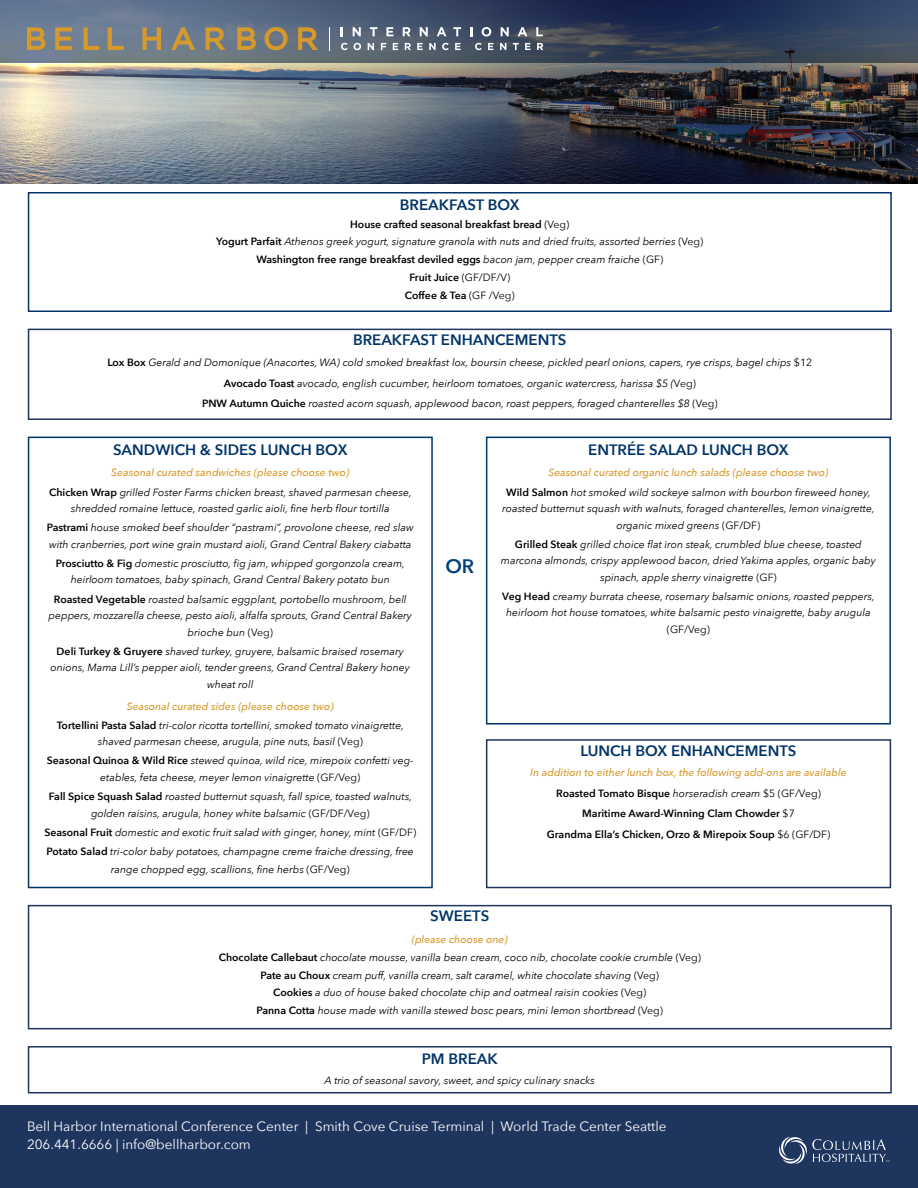
<style>
.page{position:relative;width:918px;height:1188px;background:#fff}
.page>*{position:absolute;margin:0;border:0;box-sizing:border-box;transform-origin:0 0}
.t1{font:600 19.5px "Avenir Next";color:#00417b}
.t2{font:600 15px "Avenir Next";color:#003468}
.t3{font:13.5px/18px "Avenir Next";color:#fff}
.t4{font:italic 10.5px/19.2px "Avenir Next";color:#000;text-align:center}
.t5{font:600 10.5px/17.7px "Avenir Next";color:#000;text-align:center}
.t6{font:10.5px "Avenir Next";color:#000}
.s1{font-weight:400}
.s2{font-weight:400;font-style:italic}
.s3{font-weight:600;font-style:normal}
.s4{font-style:normal}
.s5{font-weight:500;color:#d69a2c}
.s6{font-weight:500;font-style:italic;color:#d69a2c}
</style>
<div class="page">
<div style="left:0;top:1106px;width:918px;height:82px;background:#1e355e"></div>
<svg style="left:779px;top:1137px;width:111px;height:27px"></svg>
<img style="left:0;top:62px;width:918px;height:121px">
<svg style="left:0;top:0;width:918px;height:62px;background:#44526a"></svg>
<svg style="left:27px;top:27px;width:19px;height:23px"></svg>
<svg style="left:55px;top:27px;width:17px;height:23px"></svg>
<svg style="left:84px;top:27px;width:15px;height:23px"></svg>
<svg style="left:108px;top:27px;width:16px;height:23px"></svg>
<svg style="left:142px;top:27px;width:19px;height:23px"></svg>
<svg style="left:171px;top:27px;width:24px;height:23px"></svg>
<svg style="left:206px;top:27px;width:19px;height:23px"></svg>
<svg style="left:237px;top:27px;width:19px;height:23px"></svg>
<svg style="left:265px;top:27px;width:23px;height:23px"></svg>
<svg style="left:298px;top:27px;width:20px;height:23px"></svg>
<svg style="left:341px;top:27px;width:2px;height:9px"></svg>
<svg style="left:353px;top:27px;width:8px;height:9px"></svg>
<svg style="left:370px;top:27px;width:7px;height:9px"></svg>
<svg style="left:386px;top:27px;width:7px;height:9px"></svg>
<svg style="left:403px;top:27px;width:8px;height:9px"></svg>
<svg style="left:420px;top:27px;width:8px;height:9px"></svg>
<svg style="left:437px;top:27px;width:9px;height:9px"></svg>
<svg style="left:453px;top:27px;width:8px;height:9px"></svg>
<svg style="left:470px;top:27px;width:2px;height:9px"></svg>
<svg style="left:482px;top:27px;width:9px;height:9px"></svg>
<svg style="left:501px;top:27px;width:8px;height:9px"></svg>
<svg style="left:518px;top:27px;width:9px;height:9px"></svg>
<svg style="left:536px;top:27px;width:7px;height:9px"></svg>
<svg style="left:341px;top:43px;width:7px;height:7px"></svg>
<svg style="left:354px;top:43px;width:7px;height:7px"></svg>
<svg style="left:368px;top:43px;width:6px;height:7px"></svg>
<svg style="left:381px;top:43px;width:5px;height:7px"></svg>
<svg style="left:393px;top:43px;width:5px;height:7px"></svg>
<svg style="left:405px;top:43px;width:6px;height:7px"></svg>
<svg style="left:417px;top:43px;width:6px;height:7px"></svg>
<svg style="left:429px;top:43px;width:7px;height:7px"></svg>
<svg style="left:442px;top:43px;width:7px;height:7px"></svg>
<svg style="left:455px;top:43px;width:6px;height:7px"></svg>
<svg style="left:475px;top:43px;width:7px;height:7px"></svg>
<svg style="left:488px;top:43px;width:6px;height:7px"></svg>
<svg style="left:500px;top:43px;width:6px;height:7px"></svg>
<svg style="left:513px;top:43px;width:6px;height:7px"></svg>
<svg style="left:525px;top:43px;width:6px;height:7px"></svg>
<svg style="left:537px;top:43px;width:6px;height:7px"></svg>
<svg style="left:329px;top:27px;width:1px;height:23px"></svg>
<div style="left:28px;top:192px;width:864px;height:120px;border:2px solid #003468"></div>
<div style="left:28px;top:905px;width:864px;height:124px;border:2px solid #1e355e"></div>
<div style="left:28px;top:1046px;width:864px;height:48px;border:2px solid #1e355e"></div>
<div style="left:28px;top:329px;width:864px;height:91px;border:2px solid #1e355e"></div>
<div style="left:486px;top:437px;width:405px;height:287px;border:2px solid #003468"></div>
<div style="left:28px;top:437px;width:405px;height:451px;border:2px solid #003468"></div>
<div style="left:486px;top:739px;width:405px;height:149px;border:2px solid #1e355e"></div>
<h2 class="t2" style="left:400px;top:192px;width:121px">BREAKFAST BOX</h2>
<p class="t5" style="left:216px;top:215px;width:489px">House crafted seasonal breakfast bread <span class="s1">(Veg)<br></span>Yogurt Parfait <span class="s2">Athenos greek yogurt, signature granola with nuts and dried fruits, assorted berries</span> <span class="s1">(Veg)<br></span>Washington free range breakfast deviled eggs <span class="s2">bacon jam, pepper cream fraiche</span> <span class="s1">(GF)<br></span>Fruit Juice <span class="s1">(GF/DF/V)<br></span>Coffee &amp; Tea <span class="s1">(GF /Veg)</span></p>
<h2 class="t2" style="left:353px;top:327px;width:215px">BREAKFAST ENHANCEMENTS</h2>
<p class="t4" style="left:107px;top:351px;width:706px;line-height:20.7px"><span class="s3">Lox Box</span> Gerald and Domonique (Anacortes, WA) cold smoked breakfast lox, boursin cheese, pickled pearl onions, capers, rye crisps, bagel chips <span class="s4">$12<br></span><span class="s3">Avocado Toast</span> avocado, english cucumber, heirloom tomatoes, organic watercress, harissa $5 (<span class="s4">Veg)<br></span><span class="s3">PNW Autumn Quiche</span> roasted acorn squash, applewood bacon, roast peppers, foraged chanterelles $8 <span class="s4">(Veg)</span></p>
<h2 class="t2" style="left:588px;top:437px;width:202px">ENTRÉE SALAD LUNCH BOX</h2>
<p class="t4" style="left:506px;top:463px;width:366px"><span class="s5">Seasonal curated organic lunch salads (please choose two)<br></span><span class="s3">Wild Salmon</span> hot smoked wild sockeye salmon with bourbon fireweed honey,</p>
<p class="t4" style="left:502px;top:500px;width:374px;line-height:16.5px">roasted butternut squash with walnuts, foraged chanterelles, lemon vinaigrette, organic mixed greens <span class="s4">(GF/DF)</span></p>
<p class="t4" style="left:501px;top:535px;width:377px;line-height:16.5px"><span class="s3">Grilled Steak</span> grilled choice flat iron steak, crumbled blue cheese, toasted marcona almonds, crispy applewood bacon, dried Yakima apples, organic baby spinach, apple sherry vinaigrette <span class="s4">(GF)</span></p>
<p class="t4" style="left:502px;top:588px;width:374px;line-height:16.5px"><span class="s3">Veg Head</span> creamy burrata cheese, rosemary balsamic onions, roasted peppers, heirloom hot house tomatoes, white balsamic pesto vinaigrette, baby arugula</p>
<p class="t6" style="left:667px;top:620px;width:45px">(GF/Veg)</p>
<h2 class="t2" style="left:113px;top:437px;width:236px">SANDWICH &amp; SIDES LUNCH BOX</h2>
<p class="t4" style="left:49px;top:463px;width:364px"><span class="s5">Seasonal curated sandwiches (please choose two)<br></span><span class="s3">Chicken Wrap</span> grilled Foster Farms chicken breast, shaved parmesan cheese,</p>
<p class="t4" style="left:47px;top:498px;width:368px">shredded romaine lettuce, roasted garlic aioli, fine herb flour tortilla<br><span class="s3">Pastrami</span> house smoked beef shoulder “pastrami”, provolone cheese, red slaw</p>
<p class="t4" style="left:49px;top:534px;width:364px">with cranberries, port wine grain mustard aioli, Grand Central Bakery ciabatta<br><span class="s3">Prosciutto &amp; Fig</span> domestic prosciutto, fig jam, whipped gorgonzola cream,</p>
<p class="t4" style="left:54px;top:570px;width:354px">heirloom tomatoes, baby spinach, Grand Central Bakery potato bun<br><span class="s3">Roasted Vegetable</span> roasted balsamic eggplant, portobello mushroom, bell</p>
<p class="t4" style="left:49px;top:607px;width:365px;line-height:16.5px">peppers, mozzarella cheese, pesto aioli, alfalfa sprouts, Grand Central Bakery brioche bun <span class="s4">(Veg)</span></p>
<p class="t4" style="left:51px;top:642px;width:361px;line-height:16.5px"><span class="s3">Deli Turkey &amp; Gruyere</span> shaved turkey, gruyere, balsamic braised rosemary onions, Mama Lill’s pepper aioli, tender greens, Grand Central Bakery honey wheat roll</p>
<p class="t4" style="left:57px;top:696px;width:349px"><span class="s5">Seasonal curated sides (please choose two)<br></span><span class="s3">Tortellini Pasta Salad</span> tri-color ricotta tortellini, smoked tomato vinaigrette,</p>
<p class="t4" style="left:47px;top:732px;width:368px">shaved parmesan cheese, arugula, pine nuts, basil <span class="s4">(Veg)<br></span><span class="s3">Seasonal Quinoa &amp; Wild Rice</span> stewed quinoa, wild rice, mirepoix confetti veg-</p>
<p class="t4" style="left:49px;top:767px;width:365px">etables, feta cheese, meyer lemon vinaigrette <span class="s4">(GF/Veg)<br></span><span class="s3">Fall Spice Squash Salad</span> roasted butternut squash, fall spice, toasted walnuts,</p>
<p class="t4" style="left:44px;top:803px;width:373px">golden raisins, arugula, honey white balsamic <span class="s4">(GF/DF/Veg)<br></span><span class="s3">Seasonal Fruit</span> domestic and exotic fruit salad with ginger, honey, mint <span class="s4">(GF/DF)<br></span><span class="s3">Potato Salad</span> tri-color baby potatoes, champagne creme fraiche dressing, free</p>
<p class="t4" style="left:111px;top:859px;width:240px">range chopped egg, scallions, fine herbs <span class="s4">(GF/Veg)</span></p>
<h1 class="t1" style="left:445px;top:549px;width:30px">OR</h1>
<h2 class="t2" style="left:581px;top:738px;width:218px">LUNCH BOX ENHANCEMENTS</h2>
<p class="t5" style="left:530px;top:762px;width:318px;line-height:20.7px"><span class="s6">In addition to either lunch box, the following add-ons are available </span>Roasted Tomato Bisque <span class="s2">horseradish cream</span> <span class="s1">$5 (GF/Veg)<br></span>Maritime Award-Winning Clam Chowder <span class="s1">$7<br></span>Grandma Ella’s Chicken, Orzo &amp; Mirepoix Soup <span class="s1">$6 (GF/DF)</span></p>
<h2 class="t2" style="left:430px;top:903px;width:61px">SWEETS</h2>
<p class="t4" style="left:219px;top:930px;width:484px;line-height:17.7px"><span class="s5">(please choose one)<br></span><span class="s3">Chocolate Callebaut</span> chocolate mousse, vanilla bean cream, coco nib, chocolate cookie crumble <span class="s4">(Veg)<br></span><span class="s3">Pate au Choux</span> cream puff, vanilla cream, salt caramel, white chocolate shaving <span class="s4">(Veg)<br></span><span class="s3">Cookies</span> a duo of house baked chocolate chip and oatmeal raisin cookies <span class="s4">(Veg)<br></span><span class="s3">Panna Cotta</span> house made with vanilla stewed bosc pears, mini lemon shortbread <span class="s4">(Veg)</span></p>
<h2 class="t2" style="left:422px;top:1046px;width:77px">PM BREAK</h2>
<p class="t4" style="left:325px;top:1071px;width:272px">A trio of seasonal savory, sweet, and spicy culinary snacks</p>
<p class="t3" style="left:27px;top:1117px;width:641px">Bell Harbor International Conference Center | Smith Cove Cruise Terminal | World Trade Center Seattle<br>206.441.6666 | info@bellharbor.com</p>
</div>
